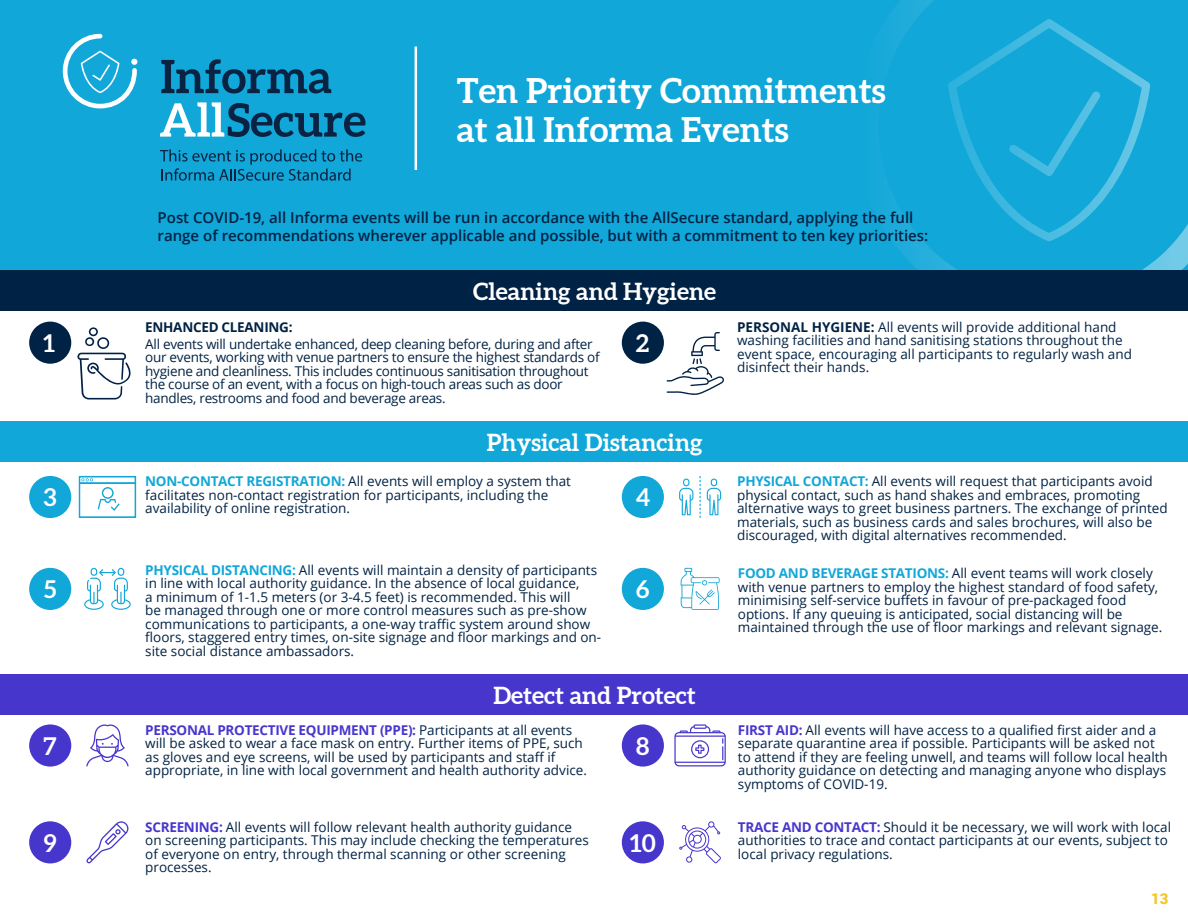
<style>
.page{position:relative;width:1188px;height:918px;background:#fff}
.page>*{position:absolute;margin:0;border:0;box-sizing:border-box;transform-origin:0 0}
.t1{font:700 34.65px/39.2px "Aleo";color:#fff}
.t2{font:700 24.6px "Aleo";color:#fff}
.t3{font:700 24px "Aleo";color:#fff}
.t4{font:600 15px/18.3px "Open Sans";color:#024}
.t5{font:900 15px "Roboto";color:#f5c724}
.t6{font:13.5px/13.5px "Open Sans";color:#024}
.t7{font:13.5px/13.5px "Open Sans";letter-spacing:-.02em;color:#024}
.t8{font:700 13.5px "Open Sans";letter-spacing:-.02em;color:#024}
.s1{font-weight:700}
.s2{font-weight:700;color:#11a7d9}
.s3{font-weight:700;color:#4736cc}
</style>
<div class="page">
<div style="left:1px;top:0;width:1187px;height:291px;background:#11a7d9"></div>
<svg style="left:893px;top:0;width:295px;height:270px"></svg>
<svg style="left:160px;top:102px;width:206px;height:35px"></svg>
<svg style="left:161px;top:59px;width:170px;height:34px"></svg>
<svg style="left:63px;top:34px;width:74px;height:74px"></svg>
<svg style="left:160px;top:149px;width:202px;height:32px"></svg>
<hr style="left:415px;top:47px;width:2px;height:123px;background:#fff">
<div style="left:0;top:270px;width:1188px;height:40px;background:#024"></div>
<div style="left:0;top:674px;width:1188px;height:41px;background:#4736cc"></div>
<div style="left:0;top:421px;width:1188px;height:40px;background:#11a7d9"></div>
<svg style="left:86px;top:724px;width:43px;height:42px"></svg>
<svg style="left:674px;top:724px;width:52px;height:42px"></svg>
<svg style="left:86px;top:821px;width:42px;height:42px"></svg>
<svg style="left:679px;top:821px;width:42px;height:42px"></svg>
<div style="left:29px;top:724px;width:42px;height:43px;background:#4736cc;border-radius:50%"></div>
<div style="left:622px;top:724px;width:42px;height:43px;background:#4736cc;border-radius:50%"></div>
<div style="left:29px;top:821px;width:42px;height:42px;background:#4736cc;border-radius:50%"></div>
<div style="left:622px;top:821px;width:42px;height:42px;background:#4736cc;border-radius:50%"></div>
<svg style="left:79px;top:476px;width:57px;height:42px"></svg>
<svg style="left:700px;top:476px;width:1px;height:42px"></svg>
<svg style="left:679px;top:479px;width:14px;height:36px"></svg>
<svg style="left:707px;top:479px;width:14px;height:36px"></svg>
<svg style="left:84px;top:568px;width:47px;height:42px"></svg>
<svg style="left:681px;top:568px;width:39px;height:42px"></svg>
<div style="left:29px;top:476px;width:42px;height:42px;background:#11a7d9;border-radius:50%"></div>
<div style="left:622px;top:476px;width:42px;height:42px;background:#11a7d9;border-radius:50%"></div>
<div style="left:29px;top:568px;width:42px;height:42px;background:#11a7d9;border-radius:50%"></div>
<div style="left:622px;top:568px;width:42px;height:42px;background:#11a7d9;border-radius:50%"></div>
<svg style="left:77px;top:327px;width:54px;height:72px"></svg>
<svg style="left:667px;top:332px;width:57px;height:63px"></svg>
<div style="left:29px;top:322px;width:42px;height:42px;background:#024;border-radius:50%"></div>
<div style="left:622px;top:322px;width:42px;height:42px;background:#024;border-radius:50%"></div>
<h1 class="t1" style="left:457px;top:72px;width:430px">Ten Priority Commitments at all Informa Events</h1>
<p class="t4" style="left:158px;top:208px;width:772px">Post COVID-19, all Informa events will be run in accordance with the AllSecure standard, applying the full range of recommendations wherever applicable and possible, but with a commitment to ten key priorities:</p>
<h3 class="t3" style="left:473px;top:276px;width:245px">Cleaning and Hygiene</h3>
<p class="t8" style="left:145px;top:317px;width:149px">ENHANCED CLEANING:</p>
<p class="t7" style="left:145px;top:337px;width:456px">All events will undertake enhanced, deep cleaning before, during and after our events, working with venue partners to ensure the highest standards of hygiene and cleanliness. This includes continuous sanitisation throughout the course of an event, with a focus on high-touch areas such as door handles, restrooms and food and beverage areas.</p>
<h2 class="t2" style="left:43px;top:328px;width:13px">1</h2>
<h2 class="t2" style="left:636px;top:328px;width:15px">2</h2>
<h3 class="t3" style="left:487px;top:427px;width:218px">Physical Distancing</h3>
<p class="t6" style="left:737px;top:320px;width:396px"><span class="s1">PERSONAL HYGIENE:</span> All events will provide additional hand washing facilities and hand sanitising stations throughout the event space, encouraging all participants to regularly wash and disinfect their hands.</p>
<p class="t6" style="left:145px;top:474px;width:427px"><span class="s2">NON-CONTACT REGISTRATION:</span> All events will employ a system that facilitates non-contact registration for participants, including the availability of online registration.</p>
<p class="t6" style="left:737px;top:474px;width:432px"><span class="s2">PHYSICAL CONTACT:</span> All events will request that participants avoid physical contact, such as hand shakes and embraces, promoting alternative ways to greet business partners. The exchange of printed materials, such as business cards and sales brochures, will also be discouraged, with digital alternatives recommended.</p>
<p class="t6" style="left:145px;top:563px;width:458px"><span class="s2">PHYSICAL DISTANCING:</span> All events will maintain a density of participants in line with local authority guidance. In the absence of local guidance,<br>a minimum of 1-1.5 meters (or 3-4.5 feet) is recommended. This will<br>be managed through one or more control measures such as pre-show communications to participants, a one-way traffic system around show floors, staggered entry times, on-site signage and floor markings and on&shy;site social distance ambassadors.</p>
<p class="t6" style="left:738px;top:566px;width:426px"><span class="s2">FOOD AND BEVERAGE STATIONS:</span> All event teams will work closely with venue partners to employ the highest standard of food safety, minimising self-service buffets in favour of pre-packaged food options. If any queuing is anticipated, social distancing will be maintained through the use of floor markings and relevant signage.</p>
<h2 class="t2" style="left:44px;top:482px;width:15px">3</h2>
<h2 class="t2" style="left:636px;top:482px;width:16px">4</h2>
<h2 class="t2" style="left:44px;top:574px;width:14px">5</h2>
<h2 class="t2" style="left:636px;top:574px;width:15px">6</h2>
<h3 class="t3" style="left:493px;top:681px;width:204px">Detect and Protect</h3>
<p class="t6" style="left:145px;top:723px;width:443px"><span class="s3">PERSONAL PROTECTIVE EQUIPMENT (PPE):</span> Participants at all events will be asked to wear a face mask on entry. Further items of PPE, such as gloves and eye screens, will be used by participants and staff if appropriate, in line with local government and health authority advice.</p>
<p class="t6" style="left:738px;top:723px;width:431px"><span class="s3">FIRST AID:</span> All events will have access to a qualified first aider and a separate quarantine area if possible. Participants will be asked not to attend if they are feeling unwell, and teams will follow local health authority guidance on detecting and managing anyone who displays symptoms of COVID-19.</p>
<p class="t6" style="left:145px;top:820px;width:445px"><span class="s3">SCREENING:</span> All events will follow relevant health authority guidance on screening participants. This may include checking the temperatures of everyone on entry, through thermal scanning or other screening processes.</p>
<p class="t6" style="left:738px;top:820px;width:435px"><span class="s3">TRACE AND CONTACT:</span> Should it be necessary, we will work with local authorities to trace and contact participants at our events, subject to local privacy regulations.</p>
<h2 class="t2" style="left:44px;top:731px;width:15px">7</h2>
<h2 class="t2" style="left:636px;top:731px;width:15px">8</h2>
<h2 class="t2" style="left:44px;top:828px;width:14px">9</h2>
<h2 class="t2" style="left:630px;top:828px;width:27px">10</h2>
<p class="t5" style="left:1151px;top:888px;width:19px">13</p>
</div>
